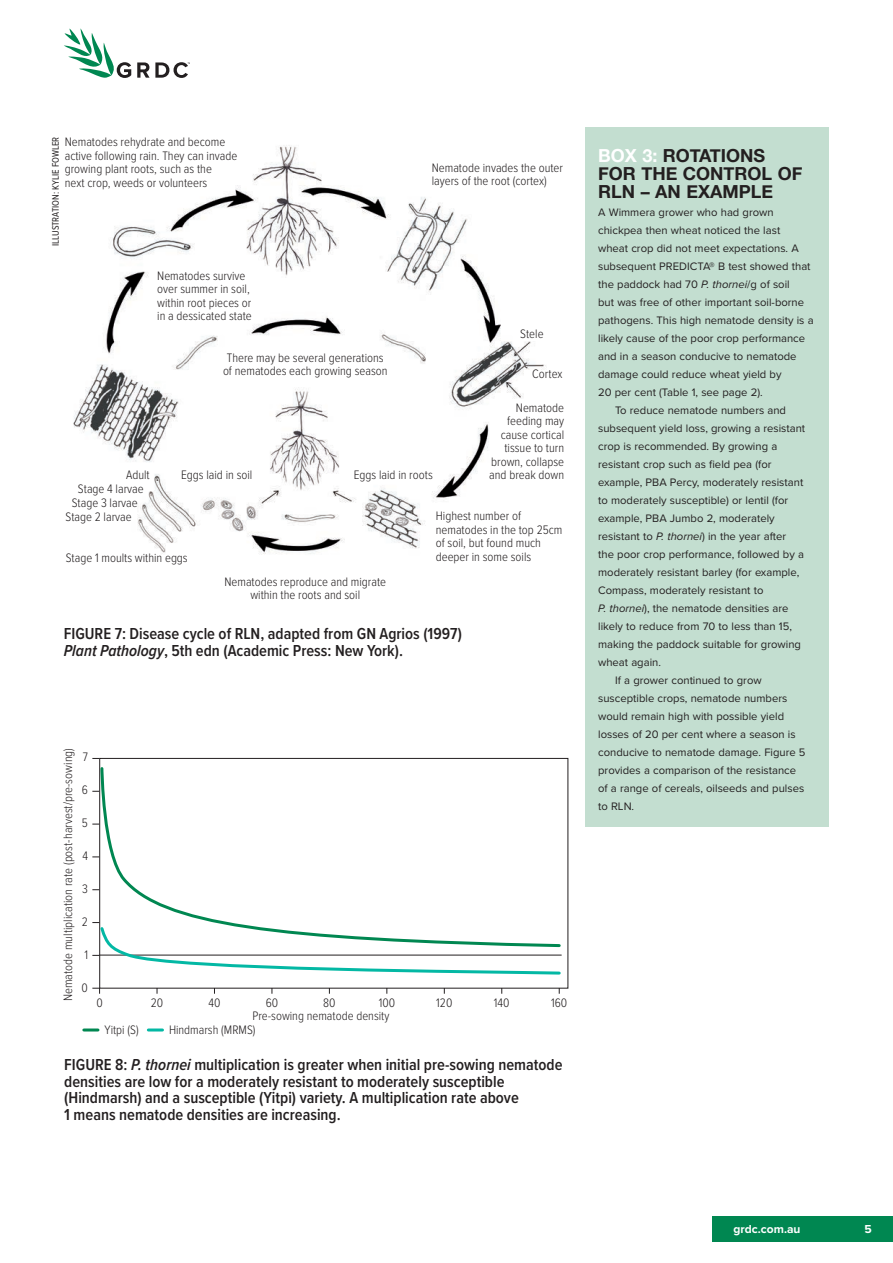
<style>
.page{position:relative;width:893px;height:1263px;background:#fff}
.page>*{position:absolute;margin:0;border:0;box-sizing:border-box;transform-origin:0 0}
._004_B_O_Heading{font:700 18px/18px "Helvetica Neue";color:#231f20}
._011_Table_head{font:600 16.5px/17px "Proxima Nova Cond";color:#231f20}
.t1{font:300 12.75px/13.5px "Proxima Nova Cond";color:#231f20}
.t2{font:700 12px "Proxima Nova";color:#fff}
._004_B_O_Body{font:11.25px/18px "Proxima Nova";color:#231f20}
._004_B_O_Body_fullou{font:11.25px/18px "Proxima Nova";color:#231f20}
._009_Credit{font:9.75px "Proxima Nova Cond";color:#231f20}
.s1{font-style:italic}
.s2{color:#fff}
</style>
<div class="page">
<svg style="left:64px;top:28px;width:67px;height:50px"></svg>
<svg style="left:137px;top:62px;width:53px;height:16px"></svg>
<div style="left:712px;top:1216px;width:181px;height:26px;background:#008751"></div>
<div style="left:585px;top:128px;width:244px;height:699px;background:#c3ded0"></div>
<svg style="left:92px;top:988px;width:8px;height:6px"></svg>
<svg style="left:99px;top:758px;width:469px;height:230px"></svg>
<hr style="left:84px;top:1028px;width:14px;height:3px;background:#008751">
<hr style="left:148px;top:1028px;width:14px;height:3px;background:#03b8a4">
<svg style="left:99px;top:765px;width:463px;height:157px"></svg>
<svg style="left:92px;top:922px;width:470px;height:54px"></svg>
<img style="left:73px;top:145px;width:473px;height:409px">
<p class="_009_Credit" style="left:48px;top:246px;width:111px;rotate:-90deg">ILLUSTRATION: KYLIE FOWLER</p>
<p class="t1" style="left:65px;top:135px;width:174px">Nematodes rehydrate and become active following rain. They can invade growing plant roots, such as the<br>next crop, weeds or volunteers</p>
<p class="t1" style="left:157px;top:268px;width:96px">Nematodes survive over summer in soil, within root pieces or in a dessicated state</p>
<p class="t1" style="left:432px;top:160px;width:133px">Nematode invades the outer layers of the root (cortex)</p>
<p class="t1" style="left:520px;top:326px;width:25px">Stele</p>
<p class="t1" style="left:532px;top:366px;width:32px">Cortex</p>
<p class="t1" style="left:489px;top:400px;width:76px;text-align:right">Nematode feeding may cause cortical tissue to turn brown, collapse and break down</p>
<p class="t1" style="left:223px;top:350px;width:166px;text-align:center">There may be several generations of nematodes each growing season</p>
<p class="t1" style="left:126px;top:467px;width:25px">Adult</p>
<p class="t1" style="left:78px;top:481px;width:67px">Stage 4 larvae</p>
<p class="t1" style="left:72px;top:495px;width:67px">Stage 3 larvae</p>
<p class="t1" style="left:65px;top:509px;width:68px">Stage 2 larvae</p>
<p class="t1" style="left:66px;top:551px;width:124px">Stage 1 moults within eggs</p>
<p class="t1" style="left:181px;top:467px;width:73px">Eggs laid in soil</p>
<p class="t1" style="left:354px;top:467px;width:81px">Eggs laid in roots</p>
<p class="t1" style="left:436px;top:509px;width:128px">Highest number of nematodes in the top 25cm of soil, but found much deeper in some soils</p>
<p class="t1" style="left:224px;top:574px;width:163px;text-align:center">Nematodes reproduce and migrate within the roots and soil</p>
<p class="_011_Table_head" style="left:64px;top:625px;width:400px">FIGURE 7: Disease cycle of RLN, adapted from GN Agrios (1997)<br><span class="s1">Plant Pathology</span>, 5th edn (Academic Press: New York).</p>
<p class="t1" style="left:60px;top:1001px;width:255px;rotate:-90deg">Nematode multiplication rate (post-harvest/pre-sowing)</p>
<p class="t1" style="left:83px;top:749px;width:7px">7</p>
<p class="t1" style="left:82px;top:782px;width:8px">6</p>
<p class="t1" style="left:82px;top:815px;width:8px">5</p>
<p class="t1" style="left:82px;top:848px;width:7px">4</p>
<p class="t1" style="left:82px;top:881px;width:7px">3</p>
<p class="t1" style="left:82px;top:914px;width:8px">2</p>
<p class="t1" style="left:84px;top:947px;width:5px">1</p>
<p class="t1" style="left:82px;top:980px;width:8px">0</p>
<p class="t1" style="left:96px;top:995px;width:8px">0</p>
<p class="t1" style="left:151px;top:995px;width:14px">20</p>
<p class="t1" style="left:209px;top:995px;width:13px">40</p>
<p class="t1" style="left:266px;top:995px;width:14px">60</p>
<p class="t1" style="left:323px;top:995px;width:14px">80</p>
<p class="t1" style="left:379px;top:995px;width:18px">100</p>
<p class="t1" style="left:436px;top:995px;width:18px">120</p>
<p class="t1" style="left:494px;top:995px;width:17px">140</p>
<p class="t1" style="left:551px;top:995px;width:18px">160</p>
<p class="t1" style="left:252px;top:1009px;width:139px">Pre-sowing nematode density</p>
<p class="t1" style="left:105px;top:1022px;width:36px">Yitpi (S)</p>
<p class="t1" style="left:169px;top:1022px;width:88px">Hindmarsh (MRMS)</p>
<p class="_011_Table_head" style="left:64px;top:1055px;width:500px">FIGURE 8: <span class="s1">P. thornei</span> multiplication is greater when initial pre-sowing nematode densities are low for a moderately resistant to moderately susceptible (Hindmarsh) and a susceptible (Yitpi) variety. A multiplication rate above<br>1 means nematode densities are increasing.</p>
<p class="_004_B_O_Heading" style="left:598px;top:147px;width:206px"><span class="s2">BOX 3:</span> ROTATIONS<br>FOR THE CONTROL OF<br>RLN – AN EXAMPLE</p>
<p class="_004_B_O_Body_fullou" style="left:598px;top:203px;width:217px">A Wimmera grower who had grown chickpea then wheat noticed the last<br>wheat crop did not meet expectations. A subsequent PREDICTA® B test showed that the paddock had 70 <span class="s1">P. thornei</span>/g of soil<br>but was free of other important soil-borne pathogens. This high nematode density is a likely cause of the poor crop performance and in a season conducive to nematode damage could reduce wheat yield by<br>20 per cent (Table 1, see page 2).</p>
<p class="_004_B_O_Body" style="left:598px;top:401px;width:209px;text-indent:17px">To reduce nematode numbers and subsequent yield loss, growing a resistant crop is recommended. By growing a resistant crop such as field pea (for example, PBA Percy, moderately resistant to moderately susceptible) or lentil (for example, PBA Jumbo 2, moderately resistant to <span class="s1">P. thornei</span>) in the year after<br>the poor crop performance, followed by a moderately resistant barley (for example, Compass, moderately resistant to<br><span class="s1">P. thornei</span>), the nematode densities are likely to reduce from 70 to less than 15, making the paddock suitable for growing wheat again.</p>
<p class="_004_B_O_Body" style="left:598px;top:671px;width:209px;text-indent:17px">If a grower continued to grow susceptible crops, nematode numbers would remain high with possible yield losses of 20 per cent where a season is conducive to nematode damage. Figure 5 provides a comparison of the resistance of a range of cereals, oilseeds and pulses to RLN.</p>
<p class="t2" style="left:733px;top:1220px;width:69px">grdc.com.au</p>
<p class="t2" style="left:864px;top:1220px;width:9px">5</p>
</div>
